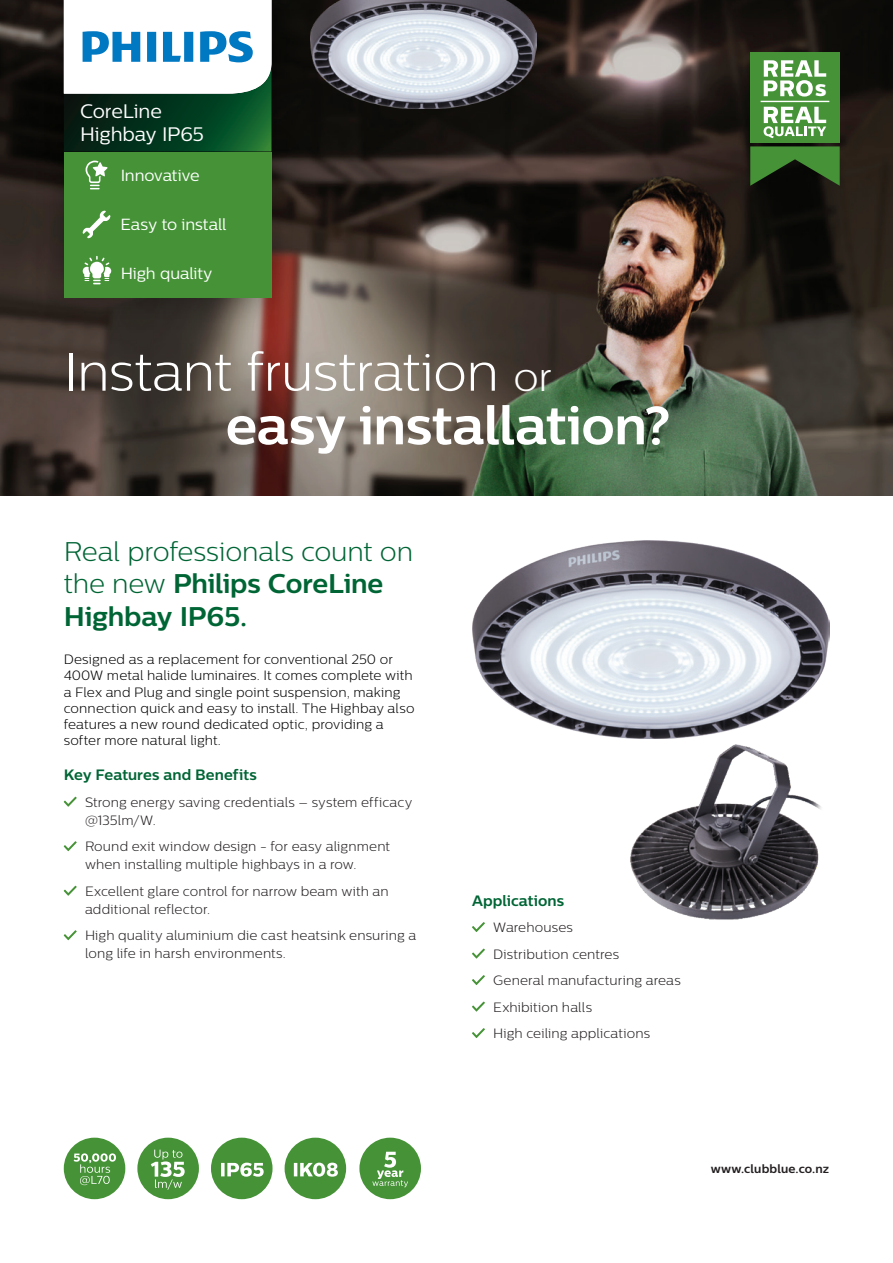
<style>
.page{position:relative;width:893px;height:1263px;background:#fff}
.page>*{position:absolute;margin:0;border:0;box-sizing:border-box;transform-origin:0 0}
.t1{font:300 53.55px/53.6px "Centrale Sans";letter-spacing:-.015em;color:#fff}
.t2{font:300 27px/32.4px "Centrale Sans";letter-spacing:-.005em;color:#006535}
.t3{font:22.5px "Centrale Sans X Bold";color:#fff}
.t4{font:19.5px/23.4px "Centrale Sans";letter-spacing:-.01em;color:#fff}
.t5{font:16.05px "Centrale Sans";letter-spacing:-.005em;color:#fff}
.t6{font:700 15px "Centrale Sans";letter-spacing:.005em;color:#006535}
.Tick_Bullet_Points{font:300 13.5px/18px "Centrale Sans";letter-spacing:.01em;color:#231f20}
.Body_Copy{font:300 13.5px/16.2px "Centrale Sans";letter-spacing:.01em;color:#000}
.Website{font:700 12px "Centrale Sans";letter-spacing:.01em;color:#231f20}
.s1{font-size:40.35px}
.s2{font-weight:700}
</style>
<div class="page">
<img style="left:0;top:0;width:893px;height:496px">
<img style="left:310px;top:0;width:226px;height:108px">
<img style="left:39px;top:0;width:258px;height:108px">
<svg style="left:64px;top:0;width:207px;height:108px"></svg>
<img style="left:36px;top:108px;width:263px;height:222px">
<div style="left:64px;top:151px;width:207px;height:147px;background:#459336"></div>
<svg style="left:86px;top:161px;width:22px;height:28px"></svg>
<svg style="left:83px;top:210px;width:27px;height:28px"></svg>
<svg style="left:83px;top:256px;width:28px;height:28px"></svg>
<div style="left:750px;top:52px;width:90px;height:90px;background:#459336"></div>
<svg style="left:750px;top:146px;width:90px;height:40px;background:#306225"></svg>
<svg style="left:764px;top:107px;width:62px;height:31px"></svg>
<hr style="left:761px;top:101px;width:68px;height:1px;background:#fff">
<svg style="left:764px;top:60px;width:62px;height:37px"></svg>
<img style="left:630px;top:744px;width:191px;height:176px">
<img style="left:472px;top:541px;width:357px;height:198px">
<svg style="left:64px;top:797px;width:13px;height:10px"></svg>
<svg style="left:64px;top:841px;width:13px;height:10px"></svg>
<svg style="left:64px;top:886px;width:13px;height:10px"></svg>
<svg style="left:64px;top:930px;width:13px;height:10px"></svg>
<svg style="left:472px;top:922px;width:13px;height:10px"></svg>
<svg style="left:472px;top:948px;width:13px;height:10px"></svg>
<svg style="left:472px;top:975px;width:13px;height:10px"></svg>
<svg style="left:472px;top:1001px;width:13px;height:10px"></svg>
<svg style="left:472px;top:1028px;width:13px;height:10px"></svg>
<div style="left:64px;top:1138px;width:61px;height:61px;background:#459336;border-radius:50%"></div>
<svg style="left:74px;top:1153px;width:42px;height:32px"></svg>
<div style="left:137px;top:1138px;width:62px;height:61px;background:#459336;border-radius:50%"></div>
<svg style="left:151px;top:1149px;width:34px;height:41px"></svg>
<div style="left:211px;top:1138px;width:62px;height:61px;background:#459336;border-radius:50%"></div>
<svg style="left:221px;top:1162px;width:43px;height:15px"></svg>
<div style="left:285px;top:1138px;width:61px;height:61px;background:#459336;border-radius:50%"></div>
<svg style="left:294px;top:1162px;width:44px;height:15px"></svg>
<div style="left:359px;top:1138px;width:62px;height:61px;background:#459336;border-radius:50%"></div>
<svg style="left:372px;top:1152px;width:36px;height:35px"></svg>
<p class="t4" style="left:80px;top:99px;width:125px">CoreLine<br>Highbay IP65</p>
<p class="t4" style="left:80px;top:101px;width:123px">Elite Highbay</p>
<p class="t5" style="left:121px;top:166px;width:80px">Innovative</p>
<p class="t5" style="left:121px;top:215px;width:108px">Easy to install</p>
<p class="t5" style="left:121px;top:264px;width:93px">High quality</p>
<p class="t1" style="left:226px;top:345px;width:447px;text-indent:-162px">Instant frustration <span class="s1">or </span><span class="s2">easy installation?</span></p>
<h1 class="t2" style="left:64px;top:535px;width:351px">Real professionals count on the new <span class="s2">Philips CoreLine<br>Highbay IP65.</span></h1>
<p class="Body_Copy" style="left:64px;top:651px;width:352px">Designed as a replacement for conventional 250 or 400W metal halide luminaires. It comes complete with a Flex and Plug and single point suspension, making connection quick and easy to install. The Highbay also features a new round dedicated optic, providing a softer more natural light.</p>
<h3 class="t6" style="left:64px;top:766px;width:194px">Key Features and Benefits</h3>
<p class="Tick_Bullet_Points" style="left:85px;top:793px;width:329px">Strong energy saving credentials – system efficacy @135lm/W.</p>
<p class="Tick_Bullet_Points" style="left:85px;top:837px;width:307px">Round exit window design - for easy alignment when installing multiple highbays in a row.</p>
<p class="Tick_Bullet_Points" style="left:85px;top:882px;width:305px">Excellent glare control for narrow beam with an additional reflector.</p>
<p class="Tick_Bullet_Points" style="left:85px;top:926px;width:333px">High quality aluminium die cast heatsink ensuring a long life in harsh environments.</p>
<h3 class="t6" style="left:472px;top:891px;width:94px">Applications</h3>
<p class="Tick_Bullet_Points" style="left:493px;top:918px;width:81px">Warehouses</p>
<p class="Tick_Bullet_Points" style="left:493px;top:945px;width:127px">Distribution centres</p>
<p class="Tick_Bullet_Points" style="left:493px;top:971px;width:189px">General manufacturing areas</p>
<p class="Tick_Bullet_Points" style="left:493px;top:998px;width:100px">Exhibition halls</p>
<p class="Tick_Bullet_Points" style="left:493px;top:1024px;width:158px">High ceiling applications</p>
<p class="t3" style="left:815px;top:74px;width:13px">s</p>
<p class="Website" style="left:711px;top:1161px;width:120px">www.clubblue.co.nz</p>
</div>
